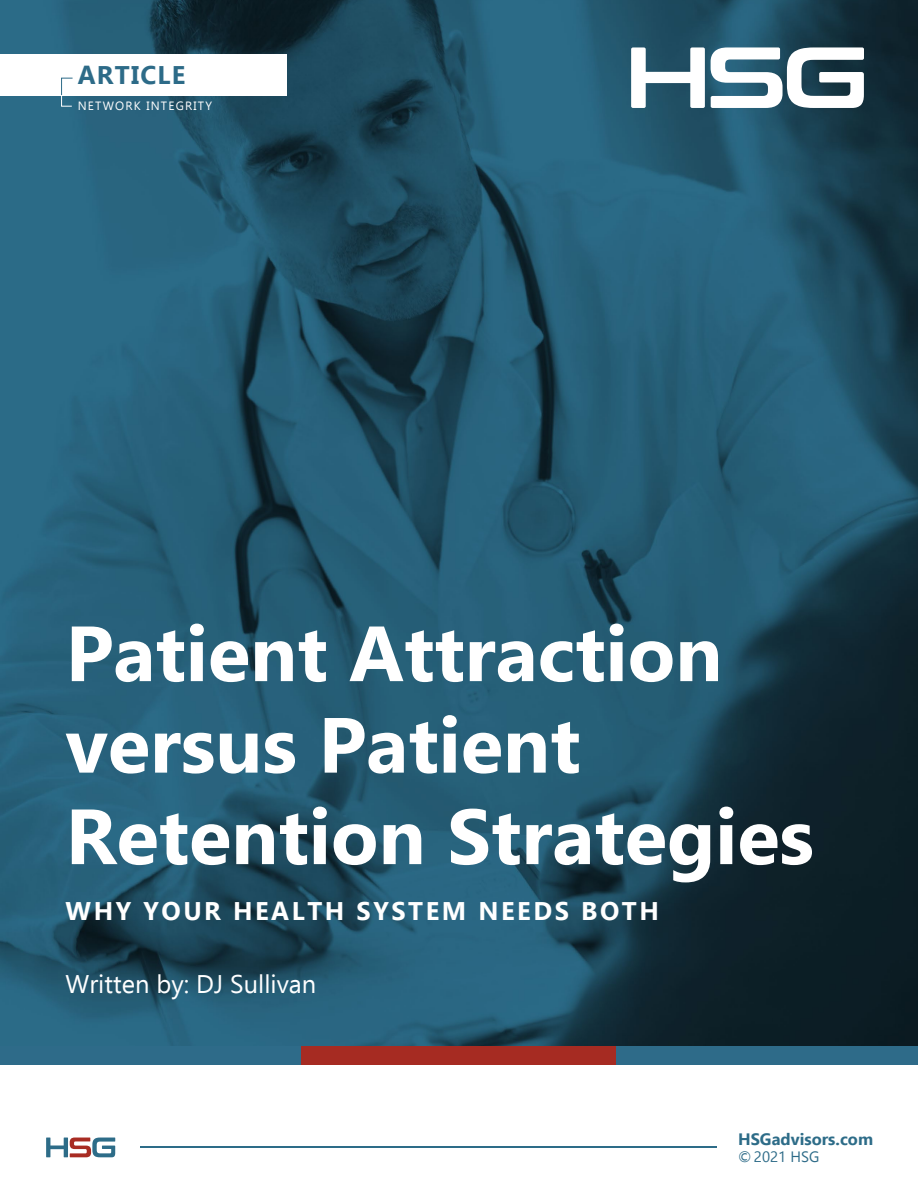
<style>
.page{position:relative;width:918px;height:1188px;background:#fff}
.page>*{position:absolute;margin:0;border:0;box-sizing:border-box;transform-origin:0 0}
.t1{font:700 78px/91.5px "Ebrima";color:#fff}
.t2{font:700 25.5px "Ebrima";letter-spacing:.1em;color:#fff}
.t3{font:25.5px "Ebrima";color:#fff}
.t4{font:700 25.5px "Ebrima";letter-spacing:.05em;color:#2d6b88}
.t5{font:700 16.5px "Ebrima";color:#2d6c88}
.t6{font:15px "Ebrima";color:#2d6b88}
.t7{font:12px "Ebrima";letter-spacing:.1em;color:#fff}
</style>
<div class="page">
<svg style="left:46px;top:1138px;width:69px;height:19px"></svg>
<hr style="left:140px;top:1147px;width:577px;height:1px;background:#2d6c88">
<img style="left:0;top:0;width:918px;height:1046px">
<svg style="left:631px;top:47px;width:74px;height:61px"></svg>
<svg style="left:711px;top:47px;width:153px;height:61px"></svg>
<div style="left:0;top:1046px;width:918px;height:18px;background:#2e6b89"></div>
<div style="left:301px;top:1046px;width:315px;height:18px;background:#a62b22"></div>
<div style="left:0;top:54px;width:286px;height:41px;background:#fff"></div>
<div style="left:61px;top:79px;width:11px;height:28px;border:1px solid #fff"></div>
<svg style="left:47px;top:77px;width:26px;height:19px"></svg>
<p class="t4" style="left:64px;top:56px;width:109px">ARTICLE</p>
<p class="t4" style="left:78px;top:56px;width:109px">ARTICLE</p>
<p class="t7" style="left:64px;top:97px;width:136px">NETWORK INTEGRITY</p>
<p class="t7" style="left:78px;top:97px;width:136px">NETWORK INTEGRITY</p>
<p class="t1" style="left:66px;top:612px;width:750px">Patient Attraction versus Patient<br>Retention Strategies</p>
<p class="t2" style="left:66px;top:892px;width:595px">WHY YOUR HEALTH SYSTEM NEEDS BOTH</p>
<p class="t3" style="left:66px;top:966px;width:252px">Written by: DJ Sullivan</p>
<p class="t5" style="left:738px;top:1127px;width:137px">HSGadvisors.com</p>
<p class="t6" style="left:738px;top:1146px;width:83px">© 2021 HSG</p>
</div>
